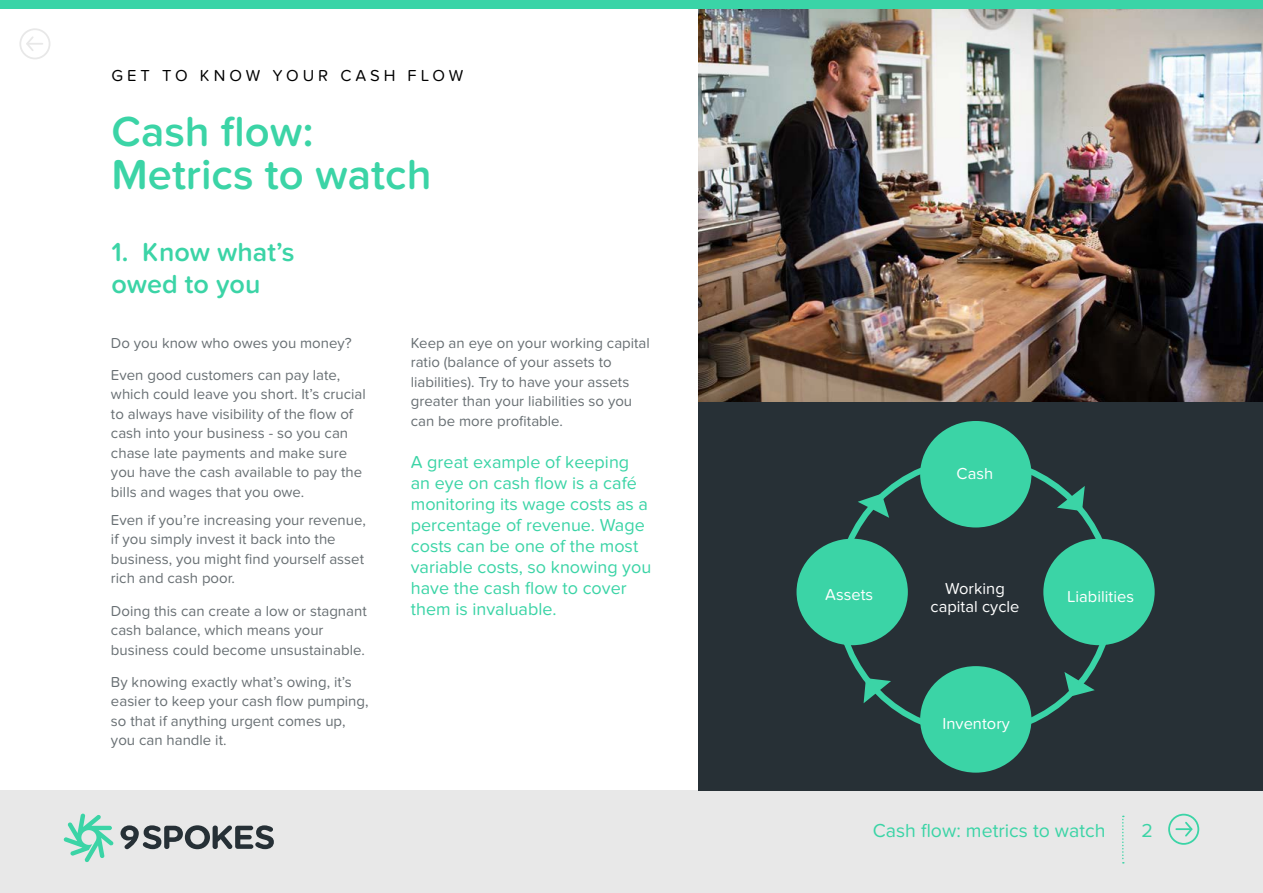
<style>
.page{position:relative;width:1263px;height:893px;background:#fff}
.page>*{position:absolute;margin:0;border:0;box-sizing:border-box;transform-origin:0 0}
.t1{font:600 43.5px/43.5px "Proxima Nova Soft";color:#3bd4a6}
.t2{font:600 27px/32.4px "Proxima Nova Soft";color:#3bd4a6}
.t3{font:19.5px "Proxima Nova Soft";color:#3bd4a6}
.t4{font:18px/21px "Proxima Nova Soft";color:#3bd4a6}
.t5{font:16.5px/18px "Proxima Nova Soft";color:#fff;text-align:center}
.t6{font:16.5px "Proxima Nova Soft";letter-spacing:.24em;color:#000}
.t7{font:15px/19.5px "Proxima Nova Soft";color:#686f73}
</style>
<div class="page">
<img style="left:698px;top:9px;width:565px;height:393px">
<div style="left:0;top:0;width:1263px;height:9px;background:#3ad4a7"></div>
<div style="left:0;top:790px;width:1263px;height:103px;background:#e8e8e8"></div>
<div style="left:698px;top:402px;width:565px;height:388px;background:#273036"></div>
<div style="left:920px;top:421px;width:111px;height:106px;background:#3bd4a6;border-radius:50%"></div>
<div style="left:796px;top:539px;width:112px;height:106px;background:#3bd4a6;border-radius:50%"></div>
<div style="left:1043px;top:539px;width:112px;height:106px;background:#3bd4a6;border-radius:50%"></div>
<div style="left:920px;top:666px;width:111px;height:107px;background:#3bd4a6;border-radius:50%"></div>
<svg style="left:863px;top:678px;width:28px;height:25px"></svg>
<svg style="left:1057px;top:486px;width:28px;height:25px"></svg>
<svg style="left:1064px;top:672px;width:31px;height:25px"></svg>
<svg style="left:858px;top:494px;width:31px;height:24px"></svg>
<svg style="left:1122px;top:816px;width:2px;height:47px"></svg>
<div style="left:1168px;top:814px;width:31px;height:31px;border:2px solid #3bd4a6;border-radius:50%"></div>
<svg style="left:1176px;top:820px;width:18px;height:17px"></svg>
<svg style="left:64px;top:813px;width:49px;height:49px"></svg>
<svg style="left:120px;top:825px;width:154px;height:24px"></svg>
<div style="left:19px;top:28px;width:31px;height:31px;border:2px solid #e8e8e8;border-radius:50%"></div>
<svg style="left:26px;top:36px;width:16px;height:15px"></svg>
<p class="t6" style="left:112px;top:66px;width:353px">GET TO KNOW YOUR CASH FLOW</p>
<h1 class="t1" style="left:111px;top:110px;width:322px">Cash flow:<br>Metrics to watch</h1>
<h2 class="t2" style="left:111px;top:236px;width:185px">1. Know what’s owed to you</h2>
<p class="t7" style="left:111px;top:327px;width:242px;line-height:32.2px">Do you know who owes you money?<br>Even good customers can pay late,</p>
<p class="t7" style="left:111px;top:385px;width:256px">which could leave you short. It’s crucial to always have visibility of the flow of cash into your business - so you can chase late payments and make sure you have the cash available to pay the bills and wages that you owe.</p>
<p class="t7" style="left:111px;top:510px;width:256px">Even if you’re increasing your revenue, if you simply invest it back into the business, you might find yourself asset rich and cash poor.</p>
<p class="t7" style="left:111px;top:601px;width:257px">Doing this can create a low or stagnant cash balance, which means your business could become unsustainable.</p>
<p class="t7" style="left:111px;top:672px;width:259px">By knowing exactly what’s owing, it’s easier to keep your cash flow pumping, so that if anything urgent comes up, you can handle it.</p>
<p class="t7" style="left:411px;top:333px;width:241px">Keep an eye on your working capital ratio (balance of your assets to liabilities). Try to have your assets greater than your liabilities so you can be more profitable.</p>
<p class="t4" style="left:411px;top:451px;width:242px">A great example of keeping an eye on cash flow is a café monitoring its wage costs as a percentage of revenue. Wage costs can be one of the most variable costs, so knowing you have the cash flow to cover them is invaluable.</p>
<p class="t5" style="left:957px;top:465px;width:38px">Cash</p>
<p class="t5" style="left:930px;top:580px;width:90px">Working capital cycle</p>
<p class="t5" style="left:825px;top:586px;width:50px">Assets</p>
<p class="t5" style="left:1067px;top:588px;width:68px">Liabilities</p>
<p class="t5" style="left:942px;top:714px;width:69px">Inventory</p>
<h3 class="t3" style="left:873px;top:820px;width:234px">Cash flow: metrics to watch</h3>
<h3 class="t3" style="left:1141px;top:820px;width:13px">2</h3>
</div>
